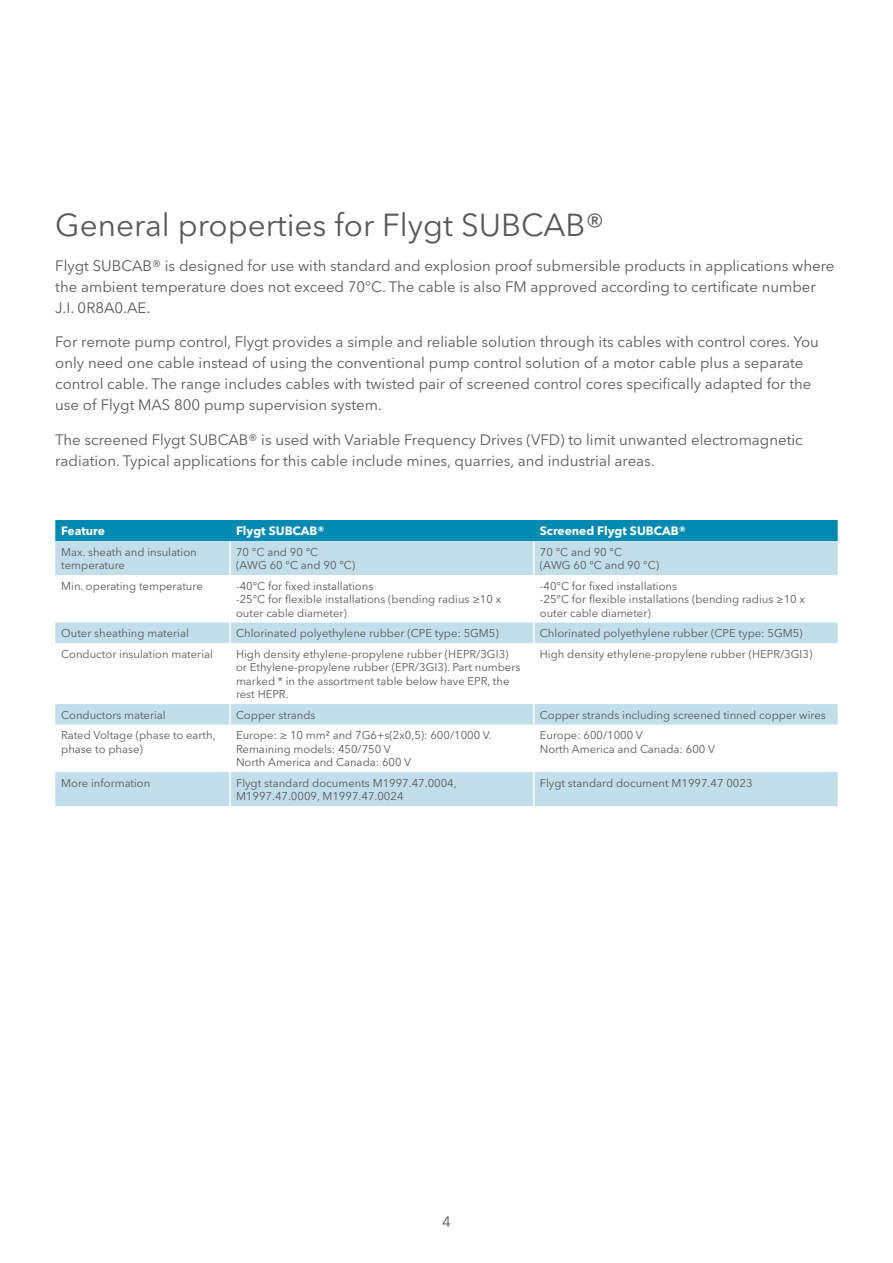
<style>
.page{position:relative;width:893px;height:1263px;background:#fff}
.page>*{position:absolute;margin:0;border:0;box-sizing:border-box;transform-origin:0 0}
.t1{font:31.5px "Avenir Next LT Pro";color:#58595b}
.t2{font:15px/21px "Avenir Next LT Pro";color:#58595b}
.t3{font:700 12px "Avenir Next LT Pro";color:#fff}
.t4{font:11.25px/13.5px "Avenir Next LT Pro";color:#58595b}
</style>
<div class="page">
<div style="left:55px;top:520px;width:783px;height:21px;background:#008ab2"></div>
<svg style="left:55px;top:541px;width:783px;height:265px"></svg>
<hr style="left:229px;top:541px;width:2px;height:34px;background:#fff">
<hr style="left:533px;top:541px;width:2px;height:34px;background:#fff">
<hr style="left:229px;top:575px;width:2px;height:47px;background:#fff">
<hr style="left:533px;top:575px;width:2px;height:47px;background:#fff">
<hr style="left:229px;top:622px;width:2px;height:21px;background:#fff">
<hr style="left:533px;top:622px;width:2px;height:21px;background:#fff">
<hr style="left:229px;top:643px;width:2px;height:61px;background:#fff">
<hr style="left:533px;top:643px;width:2px;height:61px;background:#fff">
<hr style="left:229px;top:704px;width:2px;height:21px;background:#fff">
<hr style="left:533px;top:704px;width:2px;height:21px;background:#fff">
<hr style="left:229px;top:725px;width:2px;height:47px;background:#fff">
<hr style="left:533px;top:725px;width:2px;height:47px;background:#fff">
<hr style="left:229px;top:772px;width:2px;height:34px;background:#fff">
<hr style="left:533px;top:772px;width:2px;height:34px;background:#fff">
<h1 class="t1" style="left:55px;top:207px;width:551px">General properties for Flygt SUBCAB®</h1>
<h2 class="t2" style="left:55px;top:255px;width:781px">Flygt SUBCAB® is designed for use with standard and explosion proof submersible products in applications where the ambient temperature does not exceed 70°C. The cable is also FM approved according to certificate number<br>J.I. 0R8A0.AE.</h2>
<p class="t2" style="left:55px;top:332px;width:765px">For remote pump control, Flygt provides a simple and reliable solution through its cables with control cores. You only need one cable instead of using the conventional pump control solution of a motor cable plus a separate control cable. The range includes cables with twisted pair of screened control cores specifically adapted for the use of Flygt MAS 800 pump supervision system.</p>
<h2 class="t2" style="left:55px;top:429px;width:749px">The screened Flygt SUBCAB® is used with Variable Frequency Drives (VFD) to limit unwanted electromagnetic radiation. Typical applications for this cable include mines, quarries, and industrial areas.</h2>
<p class="t3" style="left:61px;top:523px;width:45px">Feature</p>
<p class="t3" style="left:236px;top:523px;width:90px">Flygt SUBCAB®</p>
<p class="t3" style="left:540px;top:523px;width:148px">Screened Flygt SUBCAB®</p>
<p class="t4" style="left:61px;top:545px;width:137px">Max. sheath and insulation temperature</p>
<p class="t4" style="left:236px;top:545px;width:121px">70 °C and 90 °C<br>(AWG 60 °C and 90 °C)</p>
<p class="t4" style="left:540px;top:545px;width:121px">70 °C and 90 °C<br>(AWG 60 °C and 90 °C)</p>
<p class="t4" style="left:61px;top:579px;width:143px">Min. operating temperature</p>
<p class="t4" style="left:236px;top:579px;width:267px">-40°C for fixed installations<br>-25°C for flexible installations (bending radius ≥10 x outer cable diameter)</p>
<p class="t4" style="left:540px;top:579px;width:267px">-40°C for fixed installations<br>-25°C for flexible installations (bending radius ≥10 x outer cable diameter)</p>
<p class="t4" style="left:61px;top:626px;width:129px">Outer sheathing material</p>
<p class="t4" style="left:236px;top:626px;width:264px">Chlorinated polyethylene rubber (CPE type: 5GM5)</p>
<p class="t4" style="left:540px;top:626px;width:264px">Chlorinated polyethylene rubber (CPE type: 5GM5)</p>
<p class="t4" style="left:61px;top:647px;width:153px">Conductor insulation material</p>
<p class="t4" style="left:236px;top:647px;width:286px">High density ethylene-propylene rubber (HEPR/3GI3) or Ethylene-propylene rubber (EPR/3GI3). Part numbers marked * in the assortment table below have EPR, the rest HEPR.</p>
<p class="t4" style="left:540px;top:647px;width:274px">High density ethylene-propylene rubber (HEPR/3GI3)</p>
<p class="t4" style="left:61px;top:708px;width:106px">Conductors material</p>
<p class="t4" style="left:236px;top:708px;width:81px">Copper strands</p>
<p class="t4" style="left:540px;top:708px;width:287px">Copper strands including screened tinned copper wires</p>
<p class="t4" style="left:61px;top:728px;width:156px">Rated Voltage (phase to earth, phase to phase)</p>
<p class="t4" style="left:236px;top:728px;width:257px">Europe: ≥ 10 mm² and 7G6+s(2x0,5): 600/1000 V.<br>Remaining models: 450/750 V<br>North America and Canada: 600 V</p>
<p class="t4" style="left:540px;top:728px;width:177px">Europe: 600/1000 V<br>North America and Canada: 600 V</p>
<p class="t4" style="left:61px;top:776px;width:91px">More information</p>
<p class="t4" style="left:236px;top:776px;width:222px">Flygt standard documents M1997.47.0004,<br>M1997.47.0009, M1997.47.0024</p>
<p class="t4" style="left:540px;top:776px;width:214px">Flygt standard document M1997.47 0023</p>
<h2 class="t2" style="left:442px;top:1212px;width:10px">4</h2>
</div>
